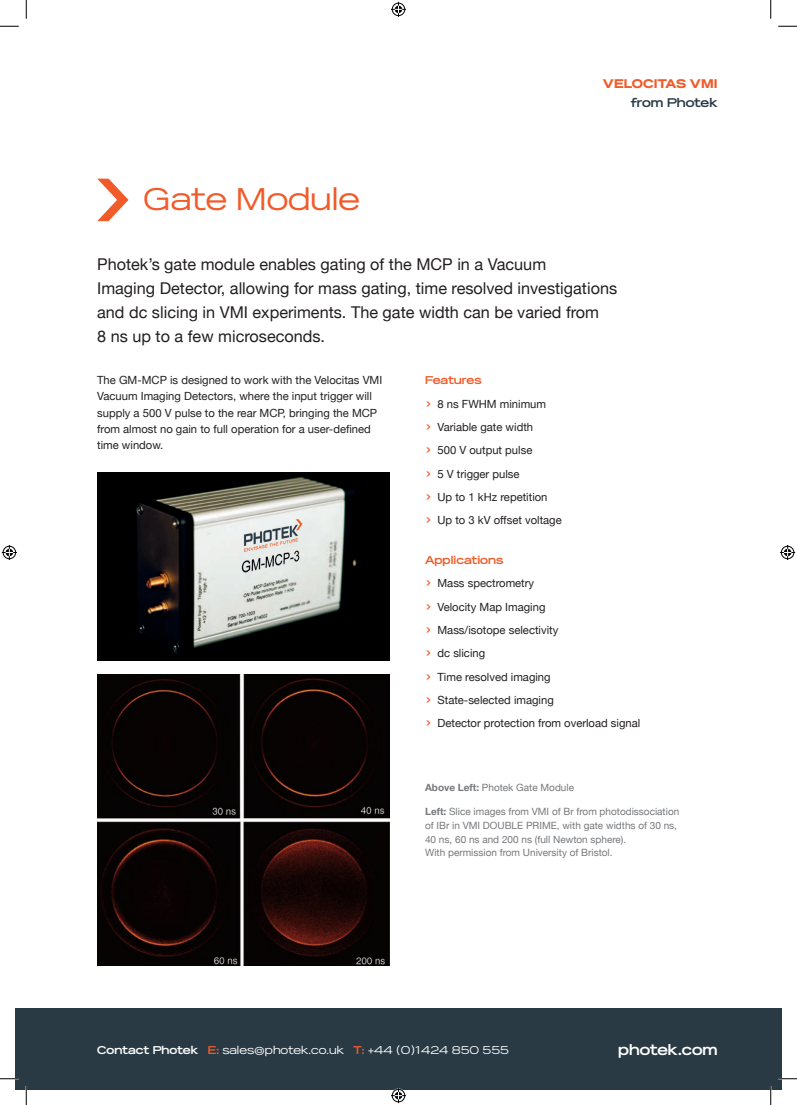
<style>
.page{position:relative;width:797px;height:1105px;background:#fff}
.page>*{position:absolute;margin:0;border:0;box-sizing:border-box;transform-origin:0 0}
.t1{font:31.25px "Reservation Wide";color:#f15b2a}
.t2{font:16.25px/23.8px "Helvetica Neue";color:#231f20}
.t3{font:700 15px "Reservation Wide";color:#fff}
.t4{font:900 12.5px "Reservation Wide";color:#f15b2a}
.t5{font:700 12.5px "Reservation Wide";letter-spacing:-.02em;color:#293a45}
.t6{font:11.25px/23.4px "Helvetica Neue";color:#231f20}
.t7{font:11.25px "Reservation Wide";color:#fff}
.t8{font:700 11.25px "Reservation Wide";color:#f15b2a}
.t9{font:700 11.25px "Reservation Wide";letter-spacing:-.02em;color:#f15b2a}
.t10{font:10px/13.8px "Helvetica Neue";color:#76787b}
.s1{font-family:"Poppins";font-weight:500;color:#f15b2a}
.s2{font-weight:700}
.s3{font-weight:700;color:#f15b2a}
</style>
<div class="page">
<svg style="left:97px;top:179px;width:31px;height:42px"></svg>
<img style="left:97px;top:675px;width:292px;height:290px">
<img style="left:97px;top:473px;width:292px;height:188px">
<div style="left:26px;top:1008px;width:755px;height:81px;background:#293a45"></div>
<div style="left:16px;top:1008px;width:10px;height:81px;background:#293a45"></div>
<svg style="left:0;top:25px;width:19px;height:2px"></svg>
<svg style="left:778px;top:25px;width:19px;height:2px"></svg>
<svg style="left:0;top:1078px;width:19px;height:1px"></svg>
<svg style="left:778px;top:1078px;width:19px;height:1px"></svg>
<svg style="left:25px;top:0;width:2px;height:19px"></svg>
<svg style="left:25px;top:1086px;width:2px;height:19px"></svg>
<svg style="left:770px;top:0;width:1px;height:19px"></svg>
<svg style="left:770px;top:1086px;width:1px;height:19px"></svg>
<svg style="left:391px;top:2px;width:15px;height:15px"></svg>
<svg style="left:391px;top:1088px;width:15px;height:15px"></svg>
<svg style="left:2px;top:545px;width:15px;height:15px"></svg>
<svg style="left:780px;top:545px;width:15px;height:15px"></svg>
<p class="t4" style="left:603px;top:77px;width:116px">VELOCITAS VMI</p>
<h1 class="t1" style="left:143px;top:181px;width:218px">Gate Module</h1>
<p class="t5" style="left:630px;top:95px;width:88px">from Photek</p>
<h2 class="t2" style="left:97px;top:254px;width:521px">Photek’s gate module enables gating of the MCP in a Vacuum<br>Imaging Detector, allowing for mass gating, time resolved investigations and dc slicing in VMI experiments. The gate width can be varied from<br>8 ns up to a few microseconds.</h2>
<p class="t6" style="left:97px;top:373px;width:287px;line-height:16.2px">The GM-MCP is designed to work with the Velocitas VMI Vacuum Imaging Detectors, where the input trigger will supply a 500 V pulse to the rear MCP, bringing the MCP from almost no gain to full operation for a user-defined time window.</p>
<p class="t9" style="left:425px;top:373px;width:58px">Features</p>
<p class="t6" style="left:425px;top:392px;width:138px"><span class="s1">&gt;</span> 8 ns FWHM minimum<br><span class="s1">&gt;</span> Variable gate width<br><span class="s1">&gt;</span> 500 V output pulse<br><span class="s1">&gt;</span> 5 V trigger pulse<br><span class="s1">&gt;</span> Up to 1 kHz repetition<br><span class="s1">&gt;</span> Up to 3 kV offset voltage</p>
<p class="t8" style="left:425px;top:553px;width:80px">Applications</p>
<p class="t6" style="left:425px;top:572px;width:217px"><span class="s1">&gt;</span> Mass spectrometry<br><span class="s1">&gt;</span> Velocity Map Imaging<br><span class="s1">&gt;</span> Mass/isotope selectivity<br><span class="s1">&gt;</span> dc slicing<br><span class="s1">&gt;</span> Time resolved imaging<br><span class="s1">&gt;</span> State-selected imaging<br><span class="s1">&gt;</span> Detector protection from overload signal</p>
<p class="t10" style="left:425px;top:781px;width:150px"><span class="s2">Above Left:</span> Photek Gate Module</p>
<p class="t10" style="left:425px;top:805px;width:256px"><span class="s2">Left:</span> Slice images from VMI of Br from photodissociation of IBr in VMI DOUBLE PRIME, with gate widths of 30 ns, 40 ns, 60 ns and 200 ns (full Newton sphere).<br>With permission from University of Bristol.</p>
<p class="t7" style="left:97px;top:1044px;width:413px"><span class="s2">Contact Photek</span> <span class="s3">E:</span> sales@photek.co.uk <span class="s3">T:</span> +44 (0)1424 850 555</p>
<h3 class="t3" style="left:618px;top:1041px;width:101px">photek.com</h3>
</div>
